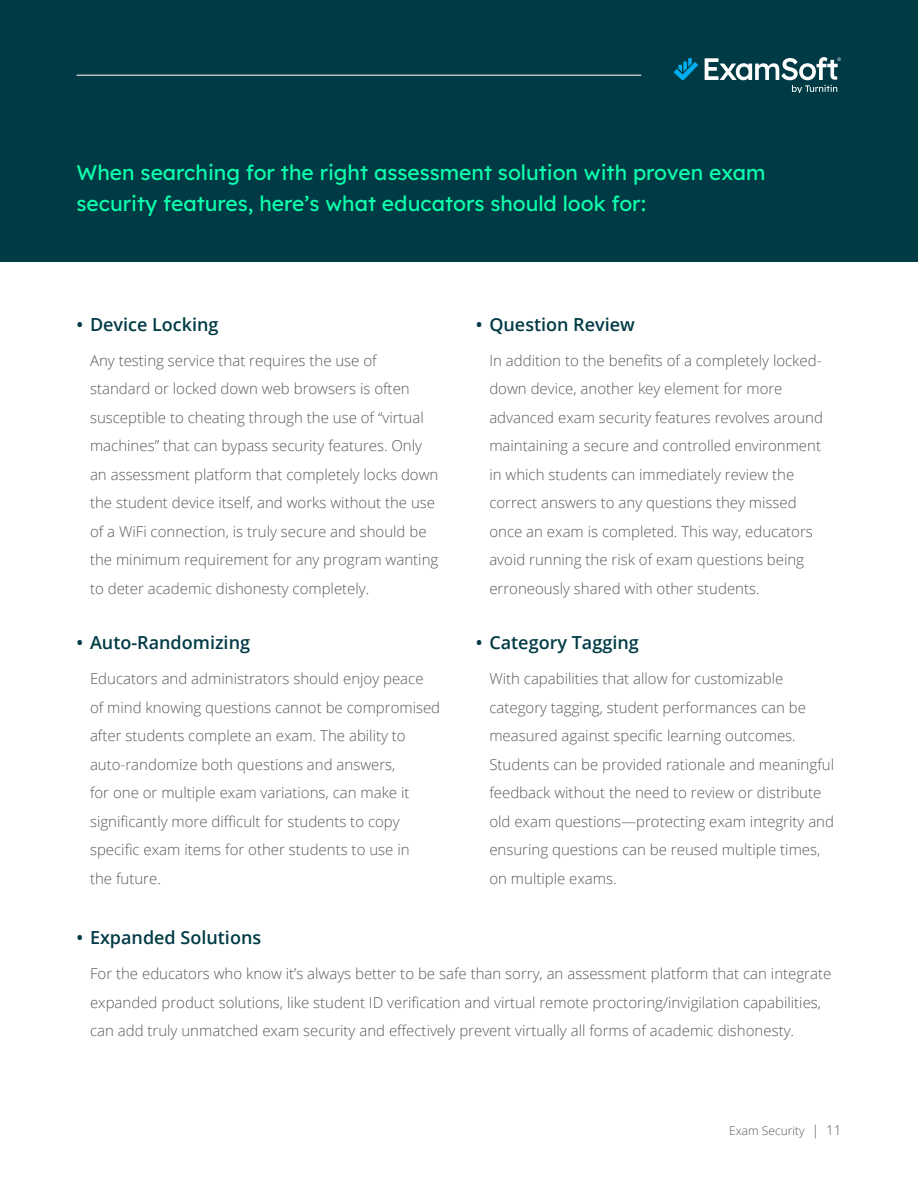
<style>
.page{position:relative;width:918px;height:1188px;background:#fff}
.page>*{position:absolute;margin:0;border:0;box-sizing:border-box;transform-origin:0 0}
.t1{font:21px/31.5px "Lexend Deca";color:#0dffad}
.t2{font:600 18px "Open Sans";color:#003b45}
.t3{font:300 15px/28.5px "Open Sans";color:#58595b}
.t4{font:300 12px "Open Sans";color:#58595b}
.s1{font-size:13.5px}
</style>
<div class="page">
<div style="left:0;top:0;width:918px;height:262px;background:#003b45"></div>
<hr style="left:77px;top:75px;width:564px;height:1px;background:#bcbec0">
<svg style="left:705px;top:57px;width:136px;height:35px"></svg>
<svg style="left:674px;top:58px;width:24px;height:22px"></svg>
<h1 class="t1" style="left:77px;top:154px;width:690px">When searching for the right assessment solution with proven exam security features, here’s what educators should look for:</h1>
<p class="t2" style="left:77px;top:312px;width:144px">• Device Locking</p>
<p class="t3" style="left:90px;top:346px;width:350px">Any testing service that requires the use of standard or locked down web browsers is often susceptible to cheating through the use of “virtual machines” that can bypass security features. Only an assessment platform that completely locks down the student device itself, and works without the use of a WiFi connection, is truly secure and should be the minimum requirement for any program wanting to deter academic dishonesty completely.</p>
<p class="t2" style="left:77px;top:630px;width:175px">• Auto-Randomizing</p>
<p class="t3" style="left:90px;top:664px;width:352px">Educators and administrators should enjoy peace of mind knowing questions cannot be compromised after students complete an exam. The ability to auto-randomize both questions and answers,<br>for one or multiple exam variations, can make it significantly more difficult for students to copy specific exam items for other students to use in<br>the future.</p>
<p class="t2" style="left:476px;top:312px;width:161px">• Question Review</p>
<p class="t3" style="left:489px;top:346px;width:335px">In addition to the benefits of a completely locked&shy;down device, another key element for more advanced exam security features revolves around maintaining a secure and controlled environment in which students can immediately review the correct answers to any questions they missed once an exam is completed. This way, educators avoid running the risk of exam questions being erroneously shared with other students.</p>
<p class="t2" style="left:476px;top:630px;width:164px">• Category Tagging</p>
<p class="t3" style="left:489px;top:664px;width:346px">With capabilities that allow for customizable category tagging, student performances can be measured against specific learning outcomes.<br>Students can be provided rationale and meaningful feedback without the need to review or distribute old exam questions—protecting exam integrity and ensuring questions can be reused multiple times, on multiple exams.</p>
<p class="t2" style="left:77px;top:925px;width:186px">• Expanded Solutions</p>
<p class="t3" style="left:90px;top:959px;width:743px">For the educators who know it’s always better to be safe than sorry, an assessment platform that can integrate expanded product solutions, like student ID verification and virtual remote proctoring/invigilation capabilities, can add truly unmatched exam security and effectively prevent virtually all forms of academic dishonesty.</p>
<p class="t4" style="left:729px;top:1122px;width:114px">Exam Security <span class="s1">| 11</span></p>
</div>
